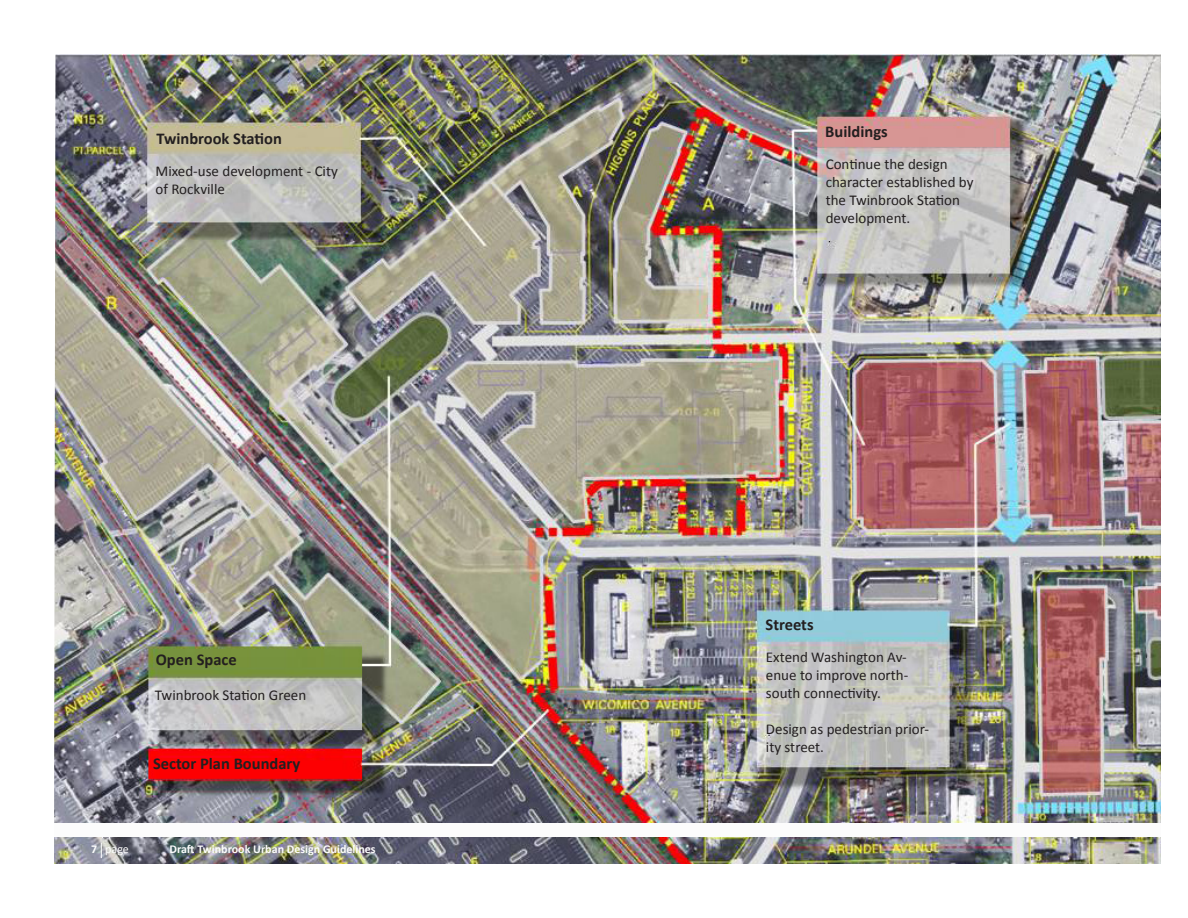
<style>
.page{position:relative;width:1188px;height:918px;background:#fff}
.page>*{position:absolute;margin:0;border:0;box-sizing:border-box;transform-origin:0 0}
.t1{font:700 16.5px "Calibri";color:#231f20}
.t2{font:15px/18px "Calibri";color:#231f20}
.t3{font:700 12px "Calibri";color:#fcfcfc}
.t4{font:12px "Calibri";color:#fdfdfd}
.s1{font-weight:700}
</style>
<div class="page">
<img style="left:54px;top:54px;width:1107px;height:810px">
<div style="left:54px;top:824px;width:1107px;height:13px;background:#fcfcfc"></div>
<svg style="left:101px;top:843px;width:1px;height:15px"></svg>
<p class="t1" style="left:156px;top:128px;width:127px">Twinbrook Station</p>
<p class="t2" style="left:156px;top:161px;width:184px">Mixed-use development - City of Rockville</p>
<p class="t1" style="left:156px;top:650px;width:82px">Open Space</p>
<p class="t2" style="left:155px;top:685px;width:153px">Twinbrook Station Green</p>
<p class="t1" style="left:153px;top:753px;width:149px">Sector Plan Boundary</p>
<p class="t4" style="left:91px;top:842px;width:39px"><span class="s1">7</span> page</p>
<p class="t3" style="left:170px;top:842px;width:208px">Draft Twinbrook Urban Design Guidelines</p>
<p class="t1" style="left:825px;top:122px;width:64px">Buildings</p>
<p class="t2" style="left:826px;top:154px;width:149px">Continue the design character established by the Twinbrook Station development.</p>
<p class="t1" style="left:766px;top:615px;width:50px">Streets</p>
<p class="t2" style="left:766px;top:647px;width:144px;text-align:justify">Extend Washington Av&shy;enue to improve north&shy;south connectivity.</p>
<p class="t2" style="left:766px;top:719px;width:165px">Design as pedestrian prior&shy;ity street.</p>
</div>
